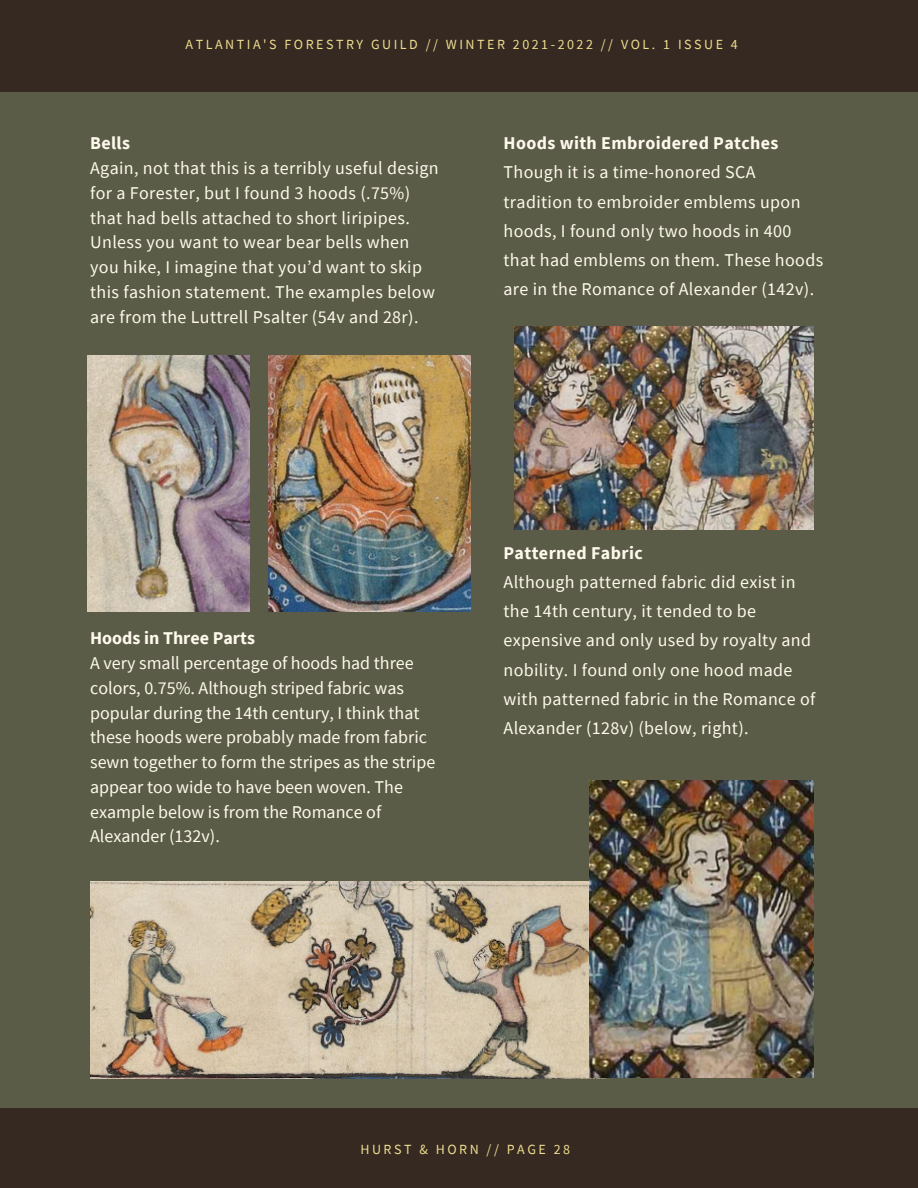
<style>
.page{position:relative;width:918px;height:1188px;background:#352921}
.page>*{position:absolute;margin:0;border:0;box-sizing:border-box;transform-origin:0 0}
.t1{font:18px/29.2px "Source Sans Pro";letter-spacing:.02em;color:#fff9ed}
.t2{font:18px/24.8px "Source Sans Pro";color:#fff9ed}
.t3{font:700 18px "Source Sans Pro";letter-spacing:.02em;color:#fff9ed}
.t4{font:700 18px "Source Sans Pro";color:#fff9ed}
.t5{font:13.95px "Source Sans Pro";letter-spacing:.18em;color:#efdd8f}
</style>
<div class="page">
<div style="left:0;top:92px;width:918px;height:1016px;background:#5a5c47"></div>
<img style="left:87px;top:355px;width:162px;height:257px">
<img style="left:269px;top:355px;width:201px;height:257px">
<img style="left:90px;top:882px;width:515px;height:196px">
<img style="left:515px;top:327px;width:298px;height:202px">
<img style="left:590px;top:780px;width:224px;height:297px">
<p class="t5" style="left:186px;top:35px;width:554px">ATLANTIA'S FORESTRY GUILD // WINTER 2021-2022 // VOL. 1 ISSUE 4</p>
<p class="t3" style="left:90px;top:132px;width:41px">Bells</p>
<p class="t1" style="left:90px;top:155px;width:350px;line-height:24.8px">Again, not that this is a terribly useful design for a Forester, but I found 3 hoods (.75%) that had bells attached to short liripipes.<br>Unless you want to wear bear bells when you hike, I imagine that you’d want to skip this fashion statement. The examples below are from the Luttrell Psalter (54v and 28r).</p>
<p class="t3" style="left:504px;top:131px;width:277px">Hoods with Embroidered Patches</p>
<p class="t1" style="left:504px;top:157px;width:321px">Though it is a time-honored SCA tradition to embroider emblems upon hoods, I found only two hoods in 400 that had emblems on them. These hoods are in the Romance of Alexander (142v).</p>
<p class="t4" style="left:90px;top:627px;width:166px">Hoods in Three Parts</p>
<p class="t2" style="left:90px;top:650px;width:347px">A very small percentage of hoods had three colors, 0.75%. Although striped fabric was popular during the 14th century, I think that these hoods were probably made from fabric sewn together to form the stripes as the stripe appear too wide to have been woven. The example below is from the Romance of Alexander (132v).</p>
<p class="t3" style="left:504px;top:541px;width:141px">Patterned Fabric</p>
<p class="t1" style="left:504px;top:567px;width:313px">Although patterned fabric did exist in the 14th century, it tended to be expensive and only used by royalty and nobility. I found only one hood made with patterned fabric in the Romance of Alexander (128v) (below, right).</p>
<p class="t5" style="left:360px;top:1140px;width:211px">HURST &amp; HORN // PAGE 28</p>
</div>
